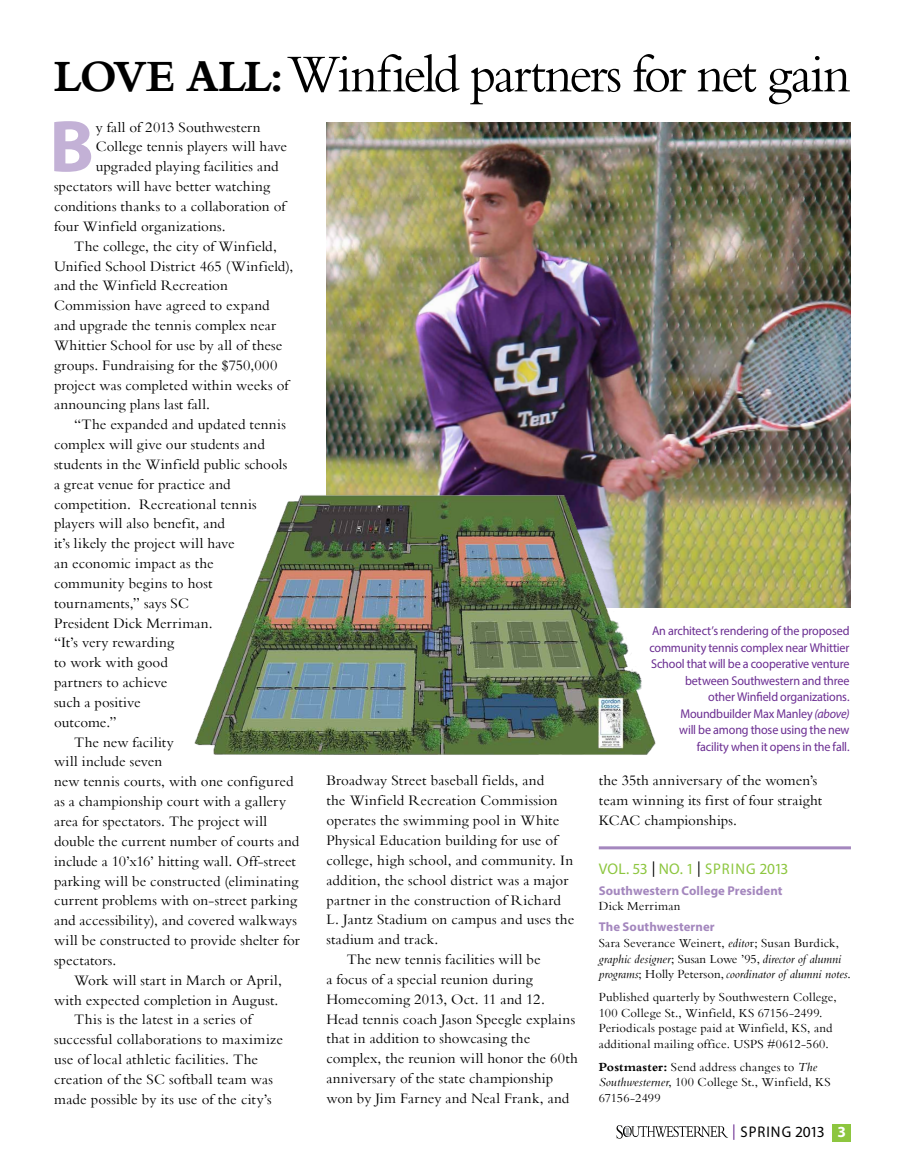
<style>
.page{position:relative;width:905px;height:1175px;background:#fff}
.page>*{position:absolute;margin:0;border:0;box-sizing:border-box;transform-origin:0 0}
.t1{font:700 73.8px "Myriad Pro";color:#c3b1d6}
.t2{font:55.5px "Bembo";letter-spacing:-.045em;color:#000;scale:.95 1}
.t3{font:15.45px "Myriad Pro";letter-spacing:.02em;color:#8dc63f}
.t4{font:15.45px "Myriad Pro";letter-spacing:.06em;color:#000;scale:.95 1}
.t5{font:15px/19.8px "Bembo";letter-spacing:.01em;color:#000}
.t6{font:12.75px/15.8px "Bembo";letter-spacing:.015em;color:#000}
.t7{font:12.75px/16.5px "Myriad Pro";letter-spacing:-.015em;color:#6a2c91;text-align:right;scale:.95 1}
.t8{font:italic 12.75px/15.8px "Bembo";color:#000}
.t9{font:700 12.75px "Myriad Pro";letter-spacing:.005em;color:#a487be}
.s1{font-weight:700;font-size:46.5px}
.s2{font-style:italic}
.s3{color:#000}
.s4{font-style:normal}
.s5{font-weight:700}
.s6{color:#6a2c91}
.s7{font-weight:700;color:#fff}
</style>
<div class="page">
<svg style="left:616px;top:1125px;width:112px;height:13px"></svg>
<div style="left:832px;top:1122px;width:19px;height:19px;background:#8dc63f"></div>
<div style="left:598px;top:862px;width:252px;height:261px;background:#fff"></div>
<hr style="left:598px;top:846px;width:253px;height:3px;background:#a487be">
<img style="left:326px;top:122px;width:524px;height:486px">
<img style="left:194px;top:493px;width:463px;height:262px">
<h2 class="t2" style="left:54px;top:40px;width:839px"><span class="s1">Love all:</span>Winfield partners for net gain</h2>
<h1 class="t1" style="left:49px;top:98px;width:38px">B</h1>
<p class="t5" style="left:96px;top:117px;width:166px">y fall of 2013 Southwestern</p>
<p class="t5" style="left:96px;top:136px;width:193px">College tennis players will have</p>
<p class="t5" style="left:96px;top:156px;width:184px">upgraded playing facilities and</p>
<p class="t5" style="left:54px;top:176px;width:218px">spectators will have better watching</p>
<p class="t5" style="left:54px;top:196px;width:233px">conditions thanks to a collaboration of</p>
<p class="t5" style="left:54px;top:216px;width:173px">four Winfield organizations.</p>
<p class="t5" style="left:74px;top:236px;width:204px">The college, the city of Winfield,</p>
<p class="t5" style="left:54px;top:255px;width:241px">Unified School District 465 (Winfield),</p>
<p class="t5" style="left:54px;top:275px;width:175px">and the Winfield Recreation</p>
<p class="t5" style="left:54px;top:295px;width:217px">Commission have agreed to expand</p>
<p class="t5" style="left:54px;top:315px;width:223px">and upgrade the tennis complex near</p>
<p class="t5" style="left:54px;top:335px;width:230px">Whittier School for use by all of these</p>
<p class="t5" style="left:54px;top:355px;width:225px">groups. Fundraising for the $750,000</p>
<p class="t5" style="left:54px;top:374px;width:236px">project was completed within weeks of</p>
<p class="t5" style="left:54px;top:394px;width:157px">announcing plans last fall.</p>
<p class="t5" style="left:74px;top:414px;width:213px">“The expanded and updated tennis</p>
<p class="t5" style="left:54px;top:434px;width:212px">complex will give our students and</p>
<p class="t5" style="left:54px;top:454px;width:235px">students in the Winfield public schools</p>
<p class="t5" style="left:54px;top:474px;width:178px">a great venue for practice and</p>
<p class="t5" style="left:54px;top:493px;width:204px">competition. Recreational tennis</p>
<p class="t5" style="left:54px;top:513px;width:172px">players will also benefit, and</p>
<p class="t5" style="left:54px;top:533px;width:182px">it’s likely the project will have</p>
<p class="t5" style="left:54px;top:553px;width:161px">an economic impact as the</p>
<p class="t5" style="left:54px;top:573px;width:160px">community begins to host</p>
<p class="t5" style="left:54px;top:592px;width:136px">tournaments,” says SC</p>
<p class="t5" style="left:54px;top:612px;width:160px">President Dick Merriman.</p>
<p class="t5" style="left:54px;top:632px;width:121px">“It’s very rewarding</p>
<p class="t5" style="left:54px;top:652px;width:115px">to work with good</p>
<p class="t5" style="left:54px;top:672px;width:115px">partners to achieve</p>
<p class="t5" style="left:54px;top:692px;width:88px">such a positive</p>
<p class="t5" style="left:54px;top:711px;width:64px">outcome.”</p>
<p class="t5" style="left:74px;top:731px;width:101px">The new facility</p>
<p class="t5" style="left:54px;top:751px;width:110px">will include seven</p>
<p class="t5" style="left:54px;top:771px;width:241px">new tennis courts, with one configured</p>
<p class="t5" style="left:54px;top:791px;width:233px">as a championship court with a gallery</p>
<p class="t5" style="left:54px;top:811px;width:215px">area for spectators. The project will</p>
<p class="t5" style="left:54px;top:830px;width:247px">double the current number of courts and</p>
<p class="t5" style="left:54px;top:850px;width:243px">include a 10’x16’ hitting wall. Off-street</p>
<p class="t5" style="left:54px;top:870px;width:246px">parking will be constructed (eliminating</p>
<p class="t5" style="left:54px;top:890px;width:245px">current problems with on-street parking</p>
<p class="t5" style="left:54px;top:910px;width:244px">and accessibility), and covered walkways</p>
<p class="t5" style="left:54px;top:930px;width:247px">will be constructed to provide shelter for</p>
<p class="t5" style="left:54px;top:949px;width:64px">spectators.</p>
<p class="t5" style="left:74px;top:969px;width:209px">Work will start in March or April,</p>
<p class="t5" style="left:54px;top:989px;width:226px">with expected completion in August.</p>
<p class="t5" style="left:74px;top:1009px;width:179px">This is the latest in a series of</p>
<p class="t5" style="left:54px;top:1029px;width:231px">successful collaborations to maximize</p>
<p class="t5" style="left:54px;top:1049px;width:205px">use of local athletic facilities. The</p>
<p class="t5" style="left:54px;top:1068px;width:220px">creation of the SC softball team was</p>
<p class="t5" style="left:54px;top:1088px;width:219px">made possible by its use of the city’s</p>
<p class="t5" style="left:326px;top:770px;width:219px">Broadway Street baseball fields, and</p>
<p class="t5" style="left:326px;top:790px;width:233px">the Winfield Recreation Commission</p>
<p class="t5" style="left:326px;top:810px;width:234px">operates the swimming pool in White</p>
<p class="t5" style="left:326px;top:830px;width:232px">Physical Education building for use of</p>
<p class="t5" style="left:326px;top:849px;width:248px">college, high school, and community. In</p>
<p class="t5" style="left:326px;top:869px;width:243px">addition, the school district was a major</p>
<p class="t5" style="left:326px;top:889px;width:236px">partner in the construction of Richard</p>
<p class="t5" style="left:326px;top:909px;width:249px">L. Jantz Stadium on campus and uses the</p>
<p class="t5" style="left:326px;top:929px;width:114px">stadium and track.</p>
<p class="t5" style="left:346px;top:949px;width:195px">The new tennis facilities will be</p>
<p class="t5" style="left:326px;top:968px;width:208px">a focus of a special reunion during</p>
<p class="t5" style="left:326px;top:988px;width:220px">Homecoming 2013, Oct. 11 and 12.</p>
<p class="t5" style="left:326px;top:1008px;width:250px">Head tennis coach Jason Speegle explains</p>
<p class="t5" style="left:326px;top:1028px;width:205px">that in addition to showcasing the</p>
<p class="t5" style="left:326px;top:1048px;width:253px">complex, the reunion will honor the 60th</p>
<p class="t5" style="left:326px;top:1068px;width:228px">anniversary of the state championship</p>
<p class="t5" style="left:326px;top:1087px;width:244px">won by Jim Farney and Neal Frank, and</p>
<p class="t7" style="left:649px;top:622px;width:212px">An architect’s rendering of the proposed community tennis complex near Whittier School that will be a cooperative venture between Southwestern and three<br>other Winfield organizations.<br>Moundbuilder Max Manley <span class="s2">(above)<br></span>will be among those using the new facility when it opens in the fall.</p>
<p class="t5" style="left:598px;top:770px;width:225px">the 35th anniversary of the women’s team winning its first of four straight<br>KCAC championships.</p>
<p class="t3" style="left:599px;top:859px;width:191px">Vol. 53 <span class="s3">|</span> No. 1 <span class="s3">|</span> spring 2013</p>
<p class="t9" style="left:598px;top:882px;width:185px">Southwestern College President</p>
<p class="t6" style="left:598px;top:897px;width:83px">Dick Merriman</p>
<p class="t9" style="left:598px;top:918px;width:117px">The Southwesterner</p>
<p class="t8" style="left:598px;top:934px;width:254px"><span class="s4">Sara Severance Weinert,</span> edito<span class="s4">r; Susan Burdick, </span>graphic designer<span class="s4">; Susan Lowe ’95,</span> director of alumni programs<span class="s4">; Holly Peterson,</span> coordinator of alumni notes<span class="s4">.</span></p>
<p class="t6" style="left:598px;top:988px;width:239px">Published quarterly by Southwestern College, 100 College St., Winfield, KS 67156-2499.<br>Periodicals postage paid at Winfield, KS, and additional mailing office. USPS #0612-560.</p>
<p class="t6" style="left:598px;top:1058px;width:233px"><span class="s5">Postmaster:</span> Send address changes to <span class="s2">The<br>Southwesterner</span>, 100 College St., Winfield, KS<br>67156-2499</p>
<p class="t4" style="left:732px;top:1122px;width:121px"><span class="s6">|</span> spring 2013 <span class="s7">3</span></p>
</div>
